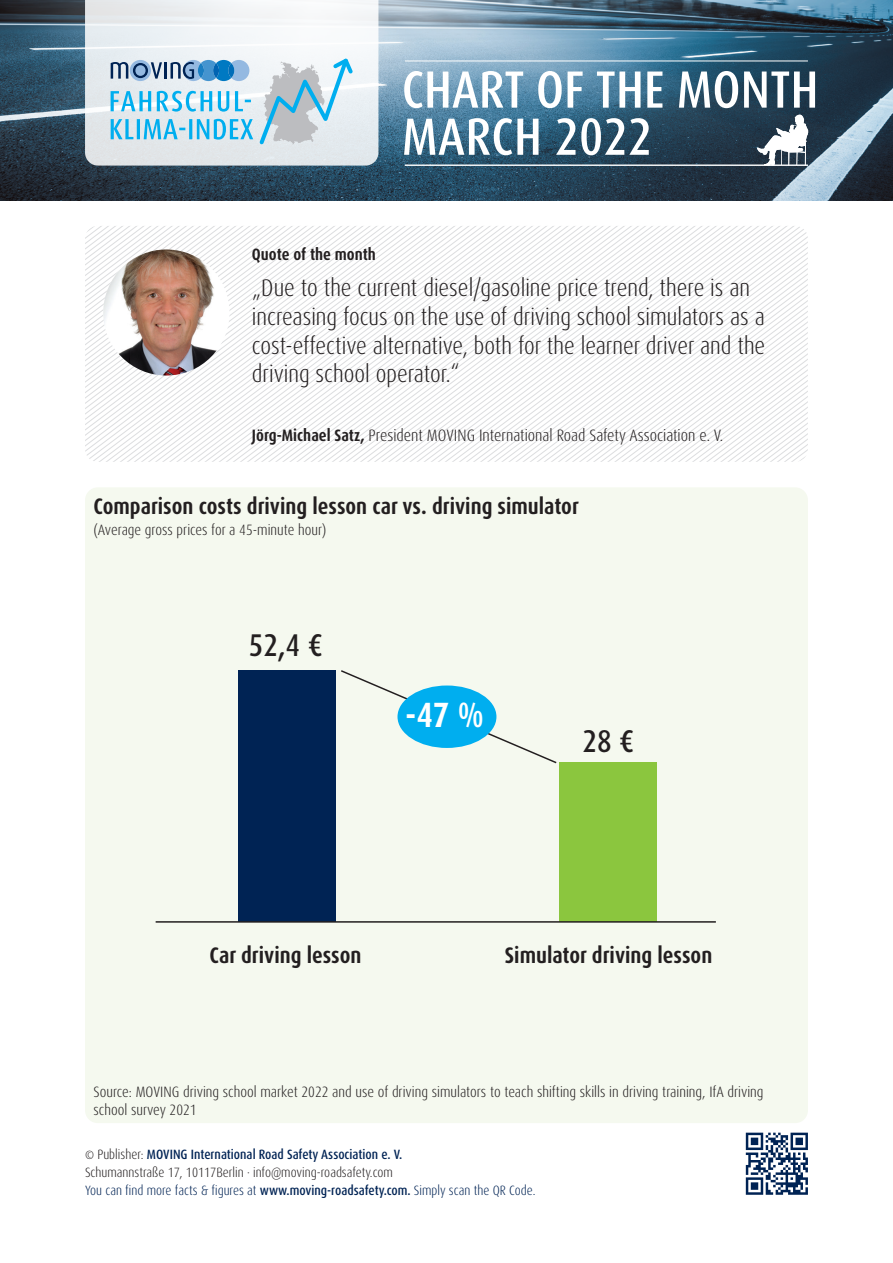
<style>
.page{position:relative;width:893px;height:1263px;background:#fff}
.page>*{position:absolute;margin:0;border:0;box-sizing:border-box;transform-origin:0 0}
.t1{font:500 condensed 52.5px "Dax OT";color:#fff}
.t2{font:700 condensed 35.1px "Dax OT";color:#fff}
.t3{font:500 condensed 31.5px "Dax OT";color:#231f20}
.t4{font:300 condensed 24px/28.8px "Dax OT";color:#231f20}
.t5{font:700 condensed 22.5px "Dax OT";color:#231f20}
.t6{font:300 condensed 16.5px "Dax OT";color:#231f20}
.t7{font:700 condensed 16.5px "Dax OT";color:#231f20}
.t8{font:300 condensed 15px/18px "Dax OT";color:#231f20}
.t9{font:500 condensed 13.5px/18px "Dax OT";color:#002354}
.s1{font-weight:700}
.s2{font-weight:300;font-size:12px;color:#231f20}
.s3{font-weight:300;color:#231f20}
.s4{font-weight:300}
</style>
<div class="page">
<img style="left:0;top:0;width:893px;height:200px">
<svg style="left:85px;top:0;width:293px;height:166px"></svg>
<svg style="left:111px;top:55px;width:245px;height:92px"></svg>
<svg style="left:746px;top:1133px;width:62px;height:62px"></svg>
<hr style="left:405px;top:61px;width:403px;height:1px;background:#fff">
<hr style="left:405px;top:165px;width:403px;height:1px;background:#fff">
<svg style="left:757px;top:115px;width:51px;height:51px"></svg>
<div style="left:85px;top:487px;width:723px;height:636px;background:#f5f9ef;border-radius:13px"></div>
<svg style="left:85px;top:305px;width:723px;height:4px"></svg>
<svg style="left:85px;top:312px;width:722px;height:4px"></svg>
<svg style="left:85px;top:322px;width:723px;height:4px"></svg>
<svg style="left:86px;top:329px;width:722px;height:4px"></svg>
<svg style="left:85px;top:336px;width:723px;height:3px"></svg>
<svg style="left:85px;top:339px;width:722px;height:4px"></svg>
<svg style="left:85px;top:343px;width:723px;height:3px"></svg>
<svg style="left:85px;top:346px;width:723px;height:4px"></svg>
<svg style="left:85px;top:350px;width:721px;height:3px"></svg>
<svg style="left:85px;top:353px;width:723px;height:3px"></svg>
<svg style="left:86px;top:356px;width:722px;height:4px"></svg>
<svg style="left:85px;top:360px;width:722px;height:3px"></svg>
<svg style="left:85px;top:363px;width:723px;height:4px"></svg>
<svg style="left:86px;top:367px;width:722px;height:3px"></svg>
<svg style="left:85px;top:370px;width:723px;height:3px"></svg>
<svg style="left:85px;top:373px;width:723px;height:4px"></svg>
<svg style="left:87px;top:377px;width:719px;height:3px"></svg>
<svg style="left:85px;top:380px;width:723px;height:4px"></svg>
<svg style="left:85px;top:384px;width:723px;height:3px"></svg>
<svg style="left:85px;top:387px;width:722px;height:3px"></svg>
<svg style="left:85px;top:390px;width:723px;height:4px"></svg>
<svg style="left:86px;top:394px;width:722px;height:3px"></svg>
<svg style="left:85px;top:397px;width:723px;height:4px"></svg>
<svg style="left:85px;top:401px;width:723px;height:61px"></svg>
<img style="left:103px;top:249px;width:126px;height:126px;border-radius:63px">
<div style="left:238px;top:671px;width:97px;height:251px;background:#002354"></div>
<div style="left:559px;top:763px;width:98px;height:159px;background:#8bc63e"></div>
<hr style="left:156px;top:921px;width:560px;height:2px;background:#231f20">
<svg style="left:341px;top:670px;width:216px;height:94px"></svg>
<div style="left:397px;top:685px;width:99px;height:63px;background:#00aeef;border-radius:50%"></div>
<h1 class="t1" style="left:402px;top:56px;width:418px">CHART OF THE MONTH</h1>
<p class="t1" style="left:402px;top:103px;width:252px">MARCH 2022</p>
<p class="t7" style="left:252px;top:244px;width:126px">Quote of the month</p>
<p class="t4" style="left:252px;top:273px;width:515px">„Due to the current diesel/gasoline price trend, there is an increasing focus on the use of driving school simulators as a cost-effective alternative, both for the learner driver and the driving school operator.“</p>
<p class="t6" style="left:252px;top:424px;width:473px"><span class="s1">Jörg-Michael Satz,</span> President MOVING International Road Safety Association e. V.</p>
<p class="t5" style="left:94px;top:491px;width:487px">Comparison costs driving lesson car vs. driving simulator</p>
<p class="t8" style="left:94px;top:520px;width:234px">(Average gross prices for a 45-minute hour)</p>
<p class="t3" style="left:249px;top:625px;width:75px">52,4 €</p>
<p class="t2" style="left:406px;top:693px;width:80px">-47 %</p>
<p class="t3" style="left:582px;top:721px;width:53px">28 €</p>
<p class="t5" style="left:209px;top:940px;width:154px">Car driving lesson</p>
<p class="t5" style="left:505px;top:940px;width:209px">Simulator driving lesson</p>
<p class="t8" style="left:94px;top:1082px;width:671px">Source: MOVING driving school market 2022 and use of driving simulators to teach shifting skills in driving training, IfA driving school survey 2021</p>
<p class="t9" style="left:85px;top:1145px;width:452px"><span class="s2">©</span> <span class="s3">Publisher:</span> MOVING International Road Safety Association e. V.<br><span class="s3">Schumannstraße 17, 10117Berlin · info@moving-roadsafety.com<br></span><span class="s4">You can find more facts &amp; figures at</span> www.moving-roadsafety.com. <span class="s4">Simply scan the QR Code.</span></p>
</div>
